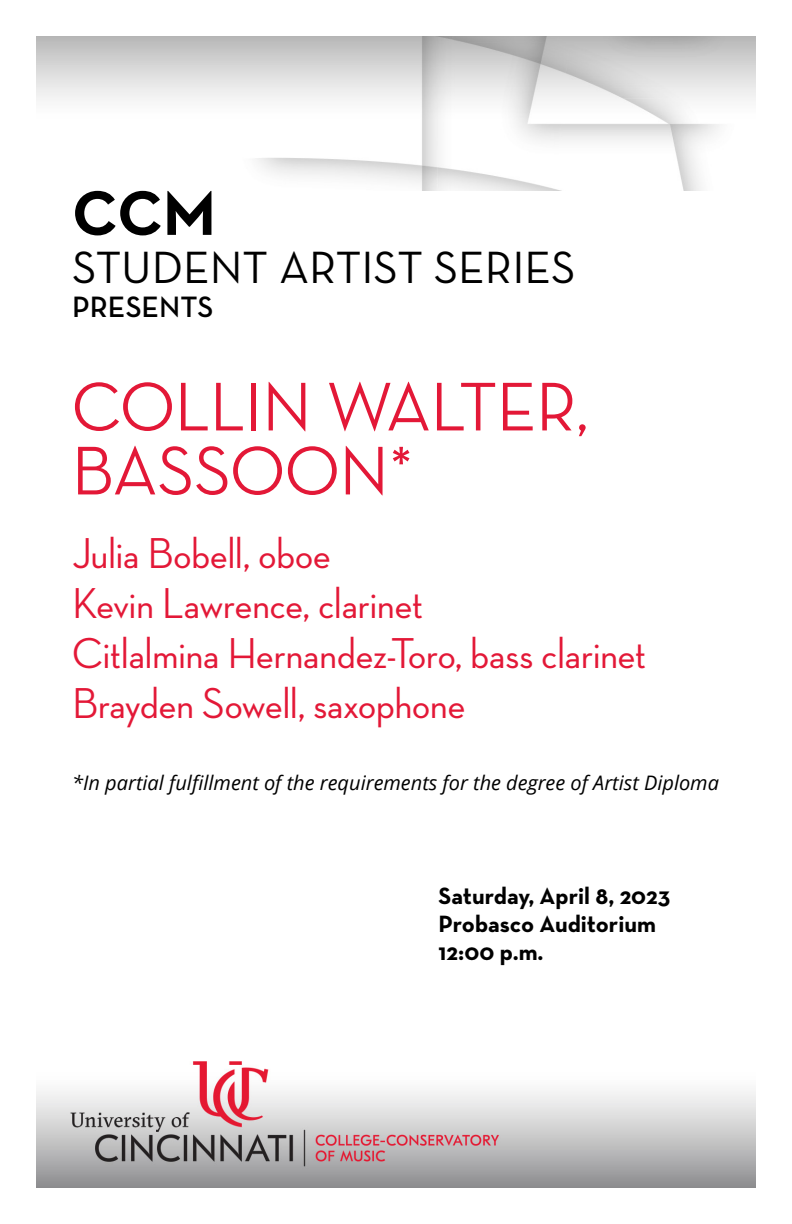
<style>
.page{position:relative;width:792px;height:1224px;background:#fff}
.page>*{position:absolute;margin:0;border:0;box-sizing:border-box;transform-origin:0 0}
.Concert_Title{font:500 70px/64px "Neutra Disp";color:#e31837}
.Page_Intro{font:700 64px "Neutra Text";color:#000}
.Page_Intro-2{font:46px "Neutra Text";color:#000}
.Musician_Conductor{font:500 44px/50px "Neutra Disp";color:#e31837}
.Page_Intro-3{font:600 30px "Neutra Text";color:#000}
.Date_Venue_Time{font:700 24px "Neutra Text";color:#000}
.In_partial_fulfillm{font:italic 20px "Open Sans";color:#000}
</style>
<div class="page">
<img style="left:36px;top:36px;width:720px;height:154px">
<img style="left:36px;top:1061px;width:720px;height:126px">
<h1 class="Page_Intro" style="left:72px;top:173px;width:145px">CCM</h1>
<h1 class="Page_Intro-2" style="left:72px;top:239px;width:505px">STUDENT ARTIST SERIES</h1>
<h1 class="Page_Intro-3" style="left:72px;top:288px;width:143px">PRESENTS</h1>
<h1 class="Concert_Title" style="left:72px;top:375px;width:518px">COLLIN WALTER,<br>BASSOON*</h1>
<h2 class="Musician_Conductor" style="left:72px;top:529px;width:576px">Julia Bobell, oboe<br>Kevin Lawrence, clarinet<br>Citlalmina Hernandez-Toro, bass clarinet<br>Brayden Sowell, saxophone</h2>
<h2 class="In_partial_fulfillm" style="left:72px;top:769px;width:649px">*In partial fulfillment of the requirements for the degree of Artist Diploma</h2>
<h3 class="Date_Venue_Time" style="left:438px;top:881px;width:233px">Saturday, April 8, 2023</h3>
<h3 class="Date_Venue_Time" style="left:438px;top:909px;width:219px">Probasco Auditorium</h3>
<h3 class="Date_Venue_Time" style="left:438px;top:937px;width:107px">12:00 p.m.</h3>
</div>
